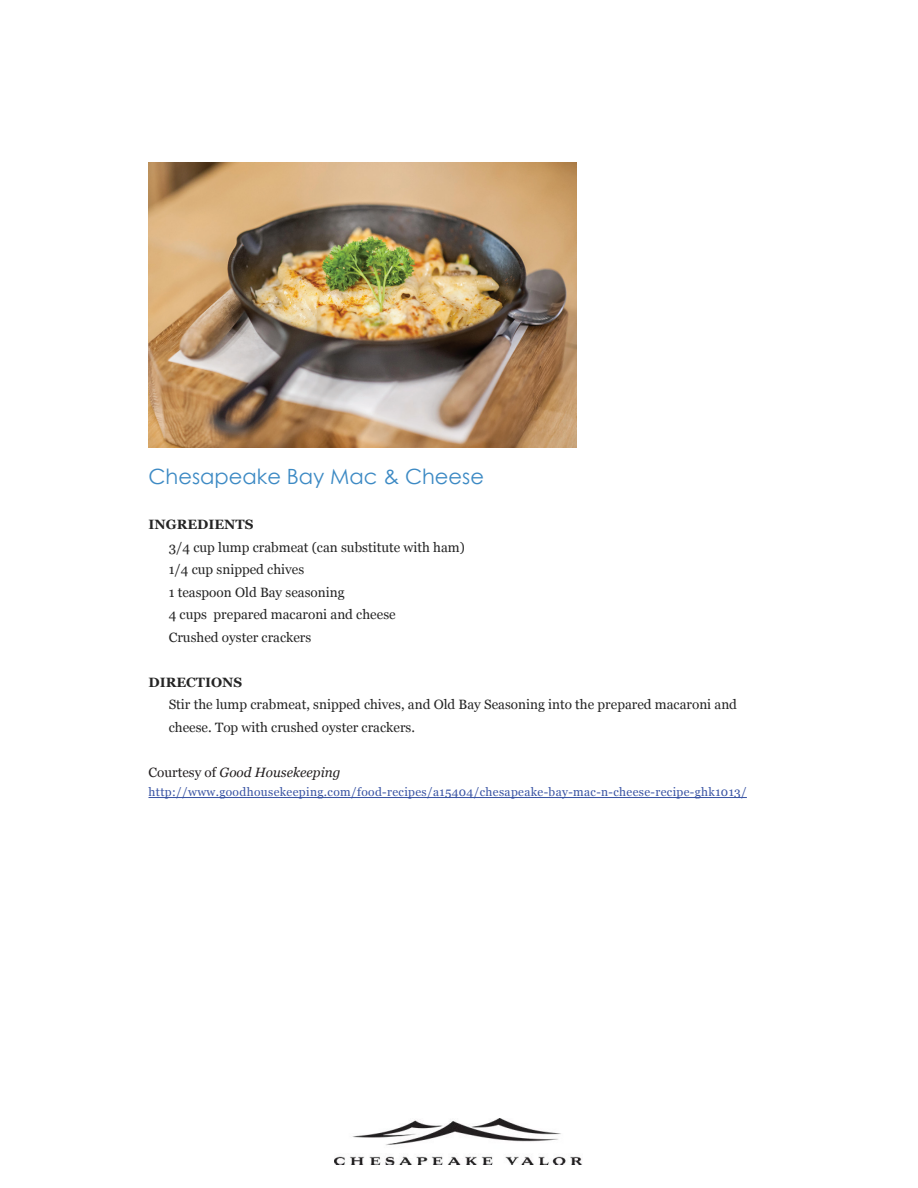
<style>
.page{position:relative;width:918px;height:1188px;background:#fff}
.page>*{position:absolute;margin:0;border:0;box-sizing:border-box;transform-origin:0 0}
.t1{font:21px "Century Gothic";color:#3d8ac4}
.t2{font:13.5px/22.5px "Georgia";color:#242424}
.t3{font:italic 13.5px "Georgia";color:#231f20}
.t4{font:700 13.5px "Georgia";color:#242424}
.t5{font:12px "Georgia";letter-spacing:.03em;color:#3853a3}
.s1{font-style:normal}
</style>
<div class="page">
<hr style="left:148px;top:797px;width:599px;height:1px;background:#3853a3">
<img style="left:148px;top:162px;width:429px;height:285px">
<img style="left:334px;top:1118px;width:249px;height:47px">
<h1 class="t1" style="left:148px;top:464px;width:337px">Chesapeake Bay Mac &amp; Cheese</h1>
<p class="t4" style="left:148px;top:515px;width:107px">INGREDIENTS</p>
<p class="t2" style="left:169px;top:536px;width:298px">3/4 cup lump crabmeat (can substitute with ham)<br>1/4 cup snipped chives<br>1 teaspoon Old Bay seasoning<br>4 cups prepared macaroni and cheese<br>Crushed oyster crackers</p>
<p class="t4" style="left:148px;top:672px;width:95px">DIRECTIONS</p>
<p class="t2" style="left:169px;top:693px;width:570px">Stir the lump crabmeat, snipped chives, and Old Bay Seasoning into the prepared macaroni and cheese. Top with crushed oyster crackers.</p>
<p class="t3" style="left:148px;top:762px;width:193px"><span class="s1">Courtesy of</span> Good Housekeeping</p>
<p class="t5" style="left:148px;top:784px;width:600px">http://www.goodhousekeeping.com/food-recipes/a15404/chesapeake-bay-mac-n-cheese-recipe-ghk1013/</p>
</div>
